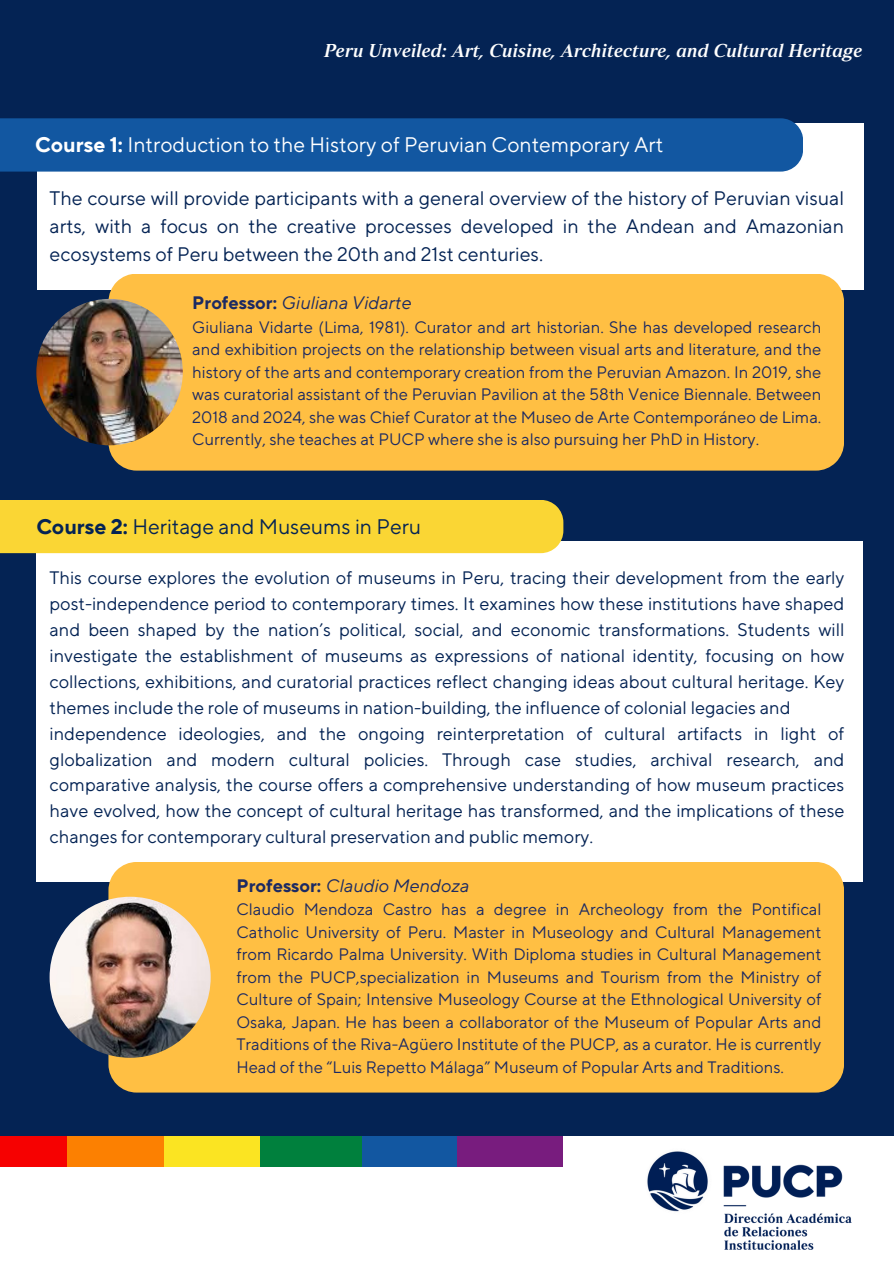
<style>
.page{position:relative;width:894px;height:1264px;background:#fff}
.page>*{position:absolute;margin:0;border:0;box-sizing:border-box;transform-origin:0 0}
.t1{font:21px "TT Norms Pro";color:#fff}
.t2{font:21px "TT Norms Pro";color:#042354}
.t3{font:19.5px/28.2px "TT Norms Pro";color:#042354;text-align:justify}
.t4{font:18.6px "Strato Pro Demi Bold It";color:#fff}
.t5{font:18px/25.8px "TT Norms Pro";color:#042354}
.t6{font:italic 18px "TT Norms Pro";color:#1c2a63}
.t7{font:16.5px/22.5px "TT Norms Pro";color:#1c2a63;text-align:justify}
.s1{font-weight:700}
.s2{font-weight:700;font-style:normal}
</style>
<div class="page">
<div style="left:0;top:0;width:893px;height:1263px;background:#042354"></div>
<div style="left:37px;top:123px;width:826px;height:166px;background:#fff"></div>
<div style="left:0;top:118px;width:803px;height:54px;background:#1257a1"></div>
<div style="left:108px;top:274px;width:735px;height:196px;background:#ffbf43"></div>
<div style="left:36px;top:541px;width:826px;height:340px;background:#fff"></div>
<div style="left:0;top:500px;width:563px;height:53px;background:#fad634"></div>
<div style="left:109px;top:862px;width:734px;height:230px;background:#ffbf43"></div>
<div style="left:0;top:1136px;width:893px;height:127px;background:#fff"></div>
<div style="left:163px;top:1136px;width:97px;height:31px;background:#fbe422"></div>
<div style="left:59px;top:1136px;width:104px;height:31px;background:#fc8001"></div>
<div style="left:0;top:1136px;width:66px;height:31px;background:#f60101"></div>
<div style="left:260px;top:1136px;width:105px;height:31px;background:#00803d"></div>
<div style="left:362px;top:1136px;width:114px;height:31px;background:#1257a1"></div>
<div style="left:457px;top:1136px;width:106px;height:31px;background:#781c7e"></div>
<img style="left:647px;top:1151px;width:205px;height:99px">
<img style="left:36px;top:299px;width:147px;height:146px;border-radius:50%">
<img style="left:50px;top:896px;width:161px;height:161px;border-radius:50%">
<p class="t4" style="left:324px;top:43px;width:539px">Peru Unveiled: Art, Cuisine, Architecture, and Cultural Heritage</p>
<h1 class="t1" style="left:35px;top:132px;width:629px"><span class="s1">Course 1:</span> Introduction to the History of Peruvian Contemporary Art</h1>
<p class="t3" style="left:50px;top:185px;width:795px">The course will provide participants with a general overview of the history of Peruvian visual arts, with a focus on the creative processes developed in the Andean and Amazonian ecosystems of Peru between the 20th and 21st centuries.</p>
<h3 class="t6" style="left:192px;top:292px;width:220px"><span class="s2">Professor:</span> Giuliana Vidarte</h3>
<p class="t7" style="left:192px;top:316px;width:630px">Giuliana Vidarte (Lima, 1981). Curator and art historian. She has developed research and exhibition projects on the relationship between visual arts and literature, and the history of the arts and contemporary creation from the Peruvian Amazon. In 2019, she was curatorial assistant of the Peruvian Pavilion at the 58th Venice Biennale. Between 2018 and 2024, she was Chief Curator at the Museo de Arte Contemporáneo de Lima.<br>Currently, she teaches at PUCP where she is also pursuing her PhD in History.</p>
<p class="t2" style="left:36px;top:514px;width:386px"><span class="s1">Course 2:</span> Heritage and Museums in Peru</p>
<p class="t5" style="left:50px;top:566px;width:796px">This course explores the evolution of museums in Peru, tracing their development from the early post-independence period to contemporary times. It examines how these institutions have shaped and been shaped by the nation’s political, social, and economic transformations. Students will investigate the establishment of museums as expressions of national identity, focusing on how collections, exhibitions, and curatorial practices reflect changing ideas about cultural heritage. Key themes include the role of museums in nation-building, the influence of colonial legacies and independence ideologies, and the ongoing reinterpretation of cultural artifacts in light of globalization and modern cultural policies. Through case studies, archival research, and comparative analysis, the course offers a comprehensive understanding of how museum practices have evolved, how the concept of cultural heritage has transformed, and the implications of these changes for contemporary cultural preservation and public memory.</p>
<p class="t6" style="left:236px;top:874px;width:233px"><span class="s2">Professor:</span> Claudio Mendoza</p>
<p class="t7" style="left:236px;top:898px;width:586px">Claudio Mendoza Castro has a degree in Archeology from the Pontifical Catholic University of Peru. Master in Museology and Cultural Management from Ricardo Palma University. With Diploma studies in Cultural Management from the PUCP,specialization in Museums and Tourism from the Ministry of Culture of Spain; Intensive Museology Course at the Ethnological University of Osaka, Japan. He has been a collaborator of the Museum of Popular Arts and Traditions of the Riva-Agüero Institute of the PUCP, as a curator. He is currently Head of the “Luis Repetto Málaga” Museum of Popular Arts and Traditions.</p>
</div>
